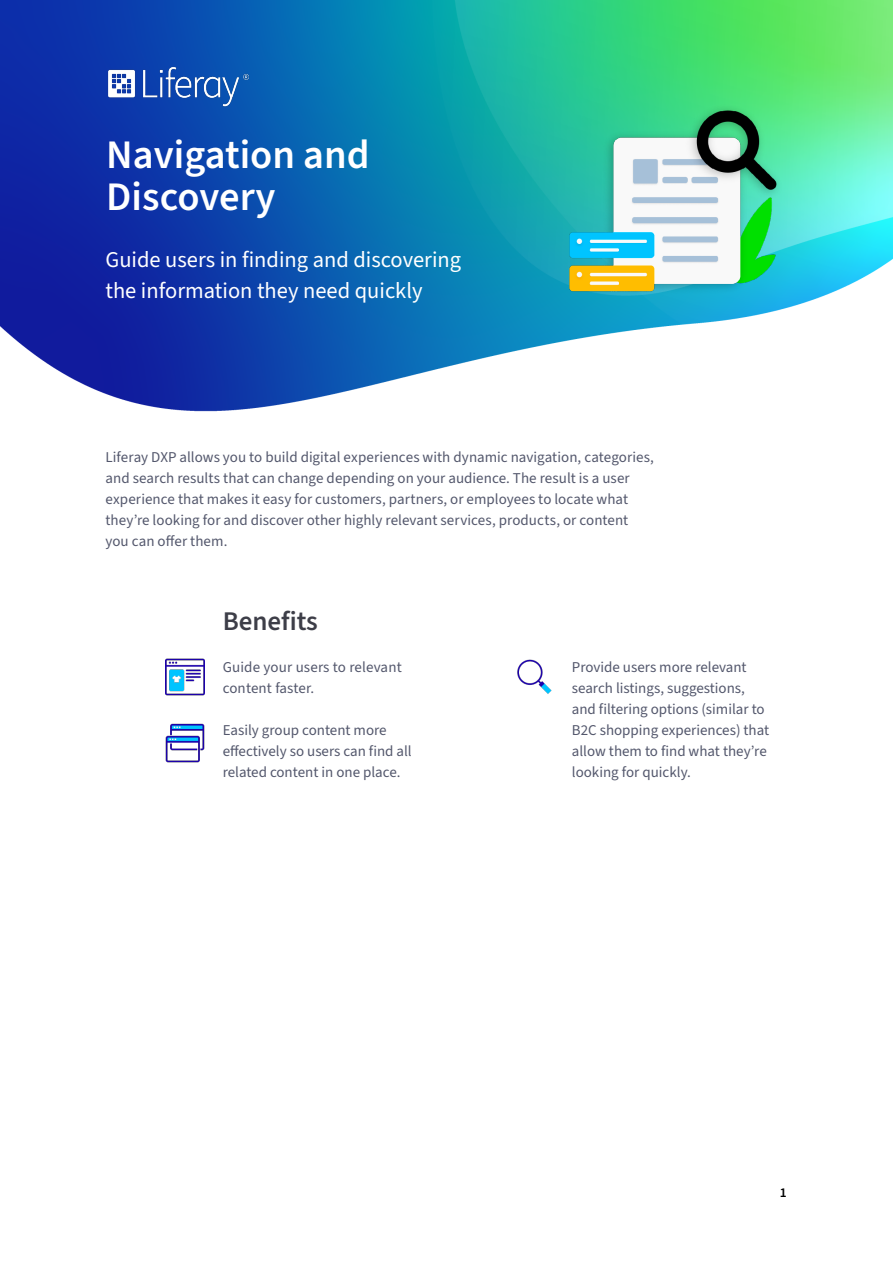
<style>
.page{position:relative;width:893px;height:1263px;background:#fff}
.page>*{position:absolute;margin:0;border:0;box-sizing:border-box;transform-origin:0 0}
.t1{font:600 40.5px/42px "Source Sans 3";color:#fff}
.t2{font:600 27px "Source Sans 3";color:#3d3e48}
.t3{font:22.5px/31.5px "Source Sans 3";color:#fff}
.t4{font:15px/21px "Source Sans 3";color:#53576c}
.t5{font:600 13.5px "Source Sans 3";color:#000}
</style>
<div class="page">
<img style="left:0;top:0;width:893px;height:412px">
<img style="left:106px;top:67px;width:145px;height:39px">
<img style="left:498px;top:29px;width:362px;height:362px">
<img style="left:165px;top:658px;width:40px;height:38px">
<img style="left:165px;top:723px;width:40px;height:40px">
<img style="left:517px;top:659px;width:35px;height:35px">
<h1 class="t1" style="left:106px;top:135px;width:265px">Navigation and<br>Discovery</h1>
<h3 class="t3" style="left:105px;top:244px;width:357px">Guide users in finding and discovering the information they need quickly</h3>
<p class="t4" style="left:105px;top:447px;width:550px">Liferay DXP allows you to build digital experiences with dynamic navigation, categories, and search results that can change depending on your audience. The result is a user experience that makes it easy for customers, partners, or employees to locate what they’re looking for and discover other highly relevant services, products, or content you can offer them.</p>
<h2 class="t2" style="left:223px;top:603px;width:97px">Benefits</h2>
<p class="t4" style="left:223px;top:657px;width:181px">Guide your users to relevant content faster.</p>
<p class="t4" style="left:223px;top:720px;width:191px">Easily group content more effectively so users can find all related content in one place.</p>
<p class="t4" style="left:572px;top:657px;width:199px">Provide users more relevant search listings, suggestions, and filtering options (similar to<br>B2C shopping experiences) that allow them to find what they’re looking for quickly.</p>
<p class="t5" style="left:780px;top:1184px;width:8px">1</p>
</div>
